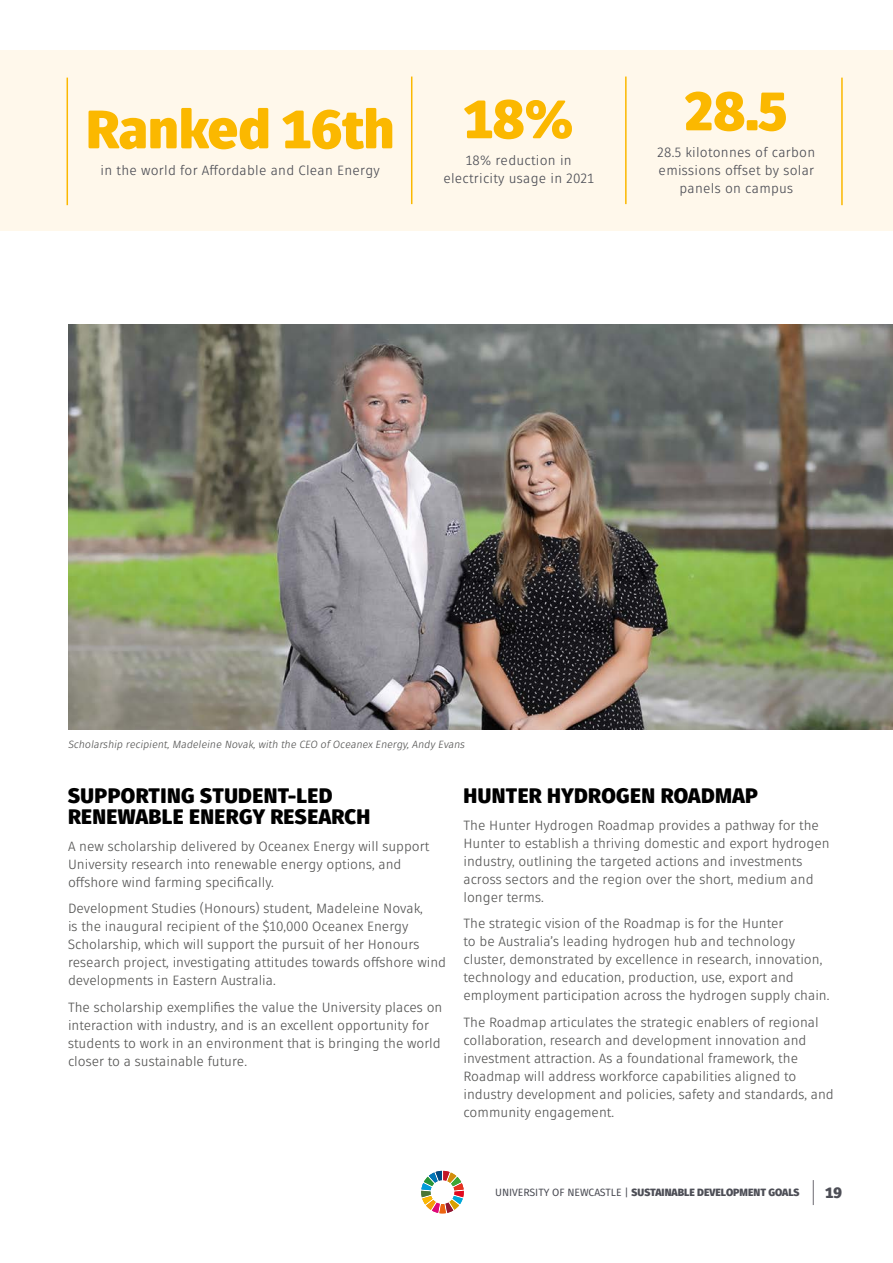
<style>
.page{position:relative;width:893px;height:1263px;background:#fff}
.page>*{position:absolute;margin:0;border:0;box-sizing:border-box;transform-origin:0 0}
.t1{font:900 54px "Fuse V.2 Display";color:#fbb800}
.t2{font:900 21px/21px "Fuse V.2 Display";letter-spacing:.02em;color:#000}
.t3{font:900 15px "Fuse V.2 Display";color:#4d4e56}
.t4{font:13.5px/18px "Fuse V.2 Display";color:#575756}
.t5{font:13.5px/18px "Fuse V.2 Display";letter-spacing:.02em;color:#4d4e56;text-align:center}
.t6{font:italic 10.5px "Fuse V.2 Display";color:#575756}
.t7{font:900 10.5px "Fuse V.2 Display";color:#4d4e56}
.s1{font-weight:400}
</style>
<div class="page">
<div style="left:0;top:50px;width:893px;height:181px;background:#fff8eb"></div>
<hr style="left:67px;top:78px;width:1px;height:127px;background:#fbb800">
<hr style="left:841px;top:78px;width:2px;height:127px;background:#fbb800">
<hr style="left:625px;top:77px;width:2px;height:127px;background:#fbb800">
<hr style="left:411px;top:77px;width:1px;height:127px;background:#fbb800">
<img style="left:68px;top:325px;width:825px;height:405px">
<svg style="left:421px;top:1171px;width:43px;height:42px"></svg>
<svg style="left:813px;top:1180px;width:1px;height:25px"></svg>
<h1 class="t1" style="left:86px;top:93px;width:310px">Ranked 16th</h1>
<p class="t5" style="left:101px;top:161px;width:281px">in the world for Affordable and Clean Energy</p>
<h1 class="t1" style="left:464px;top:83px;width:110px">18%</h1>
<p class="t5" style="left:443px;top:151px;width:152px">18% reduction in electricity usage in 2021</p>
<h1 class="t1" style="left:685px;top:75px;width:103px">28.5</h1>
<p class="t5" style="left:657px;top:143px;width:159px">28.5 kilotonnes of carbon emissions offset by solar panels on campus</p>
<p class="t6" style="left:68px;top:738px;width:398px">Scholarship recipient, Madeleine Novak, with the CEO of Oceanex Energy, Andy Evans</p>
<h2 class="t2" style="left:68px;top:785px;width:304px">SUPPORTING STUDENT-LED<br>RENEWABLE ENERGY RESEARCH</h2>
<p class="t4" style="left:68px;top:837px;width:363px">A new scholarship delivered by Oceanex Energy will support<br>University research into renewable energy options, and offshore wind farming specifically.</p>
<p class="t4" style="left:68px;top:899px;width:380px">Development Studies (Honours) student, Madeleine Novak,<br>is the inaugural recipient of the $10,000 Oceanex Energy Scholarship, which will support the pursuit of her Honours research project, investigating attitudes towards offshore wind developments in Eastern Australia.</p>
<p class="t4" style="left:68px;top:998px;width:376px">The scholarship exemplifies the value the University places on interaction with industry, and is an excellent opportunity for students to work in an environment that is bringing the world closer to a sustainable future.</p>
<h2 class="t2" style="left:463px;top:785px;width:296px">HUNTER HYDROGEN ROADMAP</h2>
<p class="t4" style="left:463px;top:816px;width:368px">The Hunter Hydrogen Roadmap provides a pathway for the Hunter to establish a thriving domestic and export hydrogen industry, outlining the targeted actions and investments across sectors and the region over the short, medium and longer terms.</p>
<p class="t4" style="left:463px;top:914px;width:367px">The strategic vision of the Roadmap is for the Hunter<br>to be Australia’s leading hydrogen hub and technology cluster, demonstrated by excellence in research, innovation, technology and education, production, use, export and employment participation across the hydrogen supply chain.</p>
<p class="t4" style="left:463px;top:1013px;width:372px">The Roadmap articulates the strategic enablers of regional collaboration, research and development innovation and investment attraction. As a foundational framework, the Roadmap will address workforce capabilities aligned to industry development and policies, safety and standards, and community engagement.</p>
<p class="t7" style="left:495px;top:1185px;width:306px"><span class="s1">UNIVERSITY OF NEWCASTLE |</span> SUSTAINABLE DEVELOPMENT GOALS</p>
<p class="t3" style="left:825px;top:1182px;width:18px">19</p>
</div>
